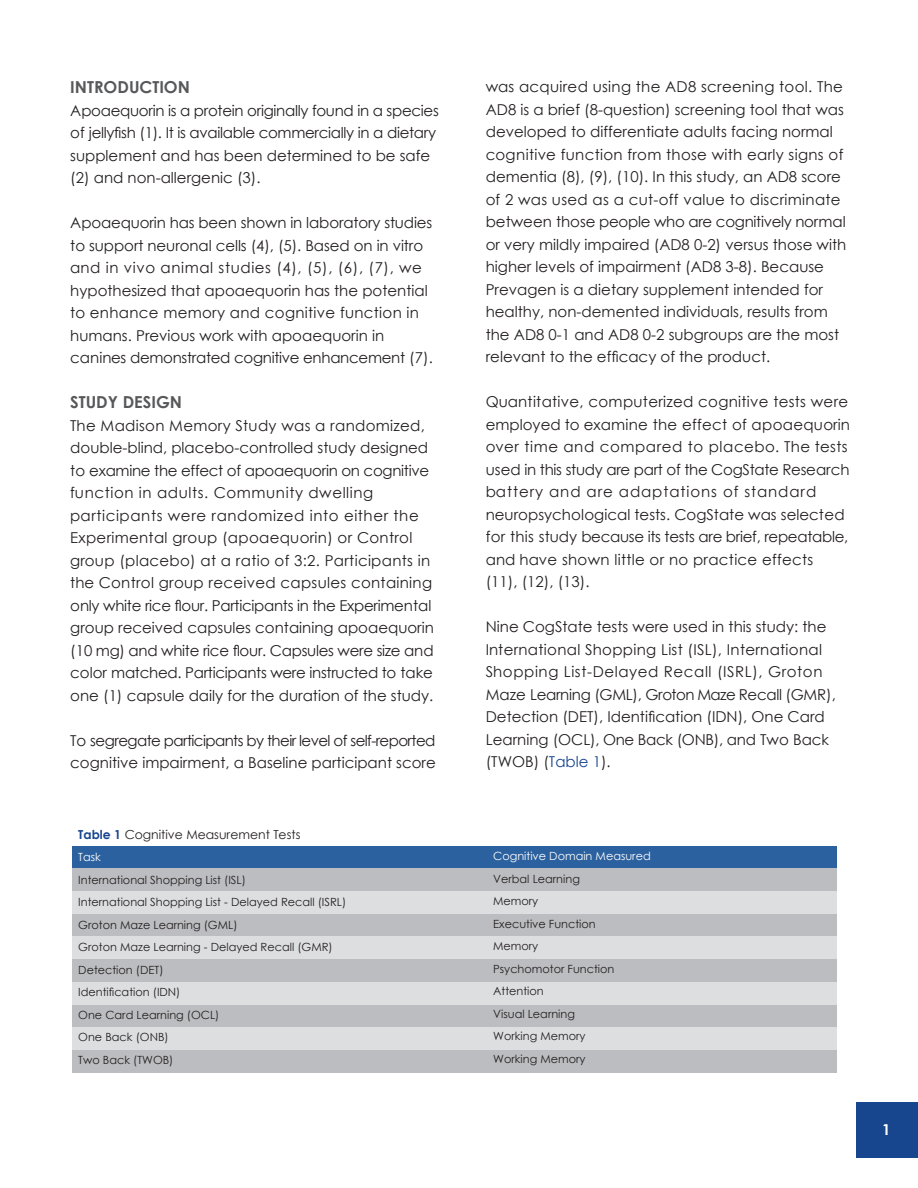
<style>
.page{position:relative;width:918px;height:1188px;background:#fff}
.page>*{position:absolute;margin:0;border:0;box-sizing:border-box;transform-origin:0 0}
.t1{font:700 16.5px "Century Gothic";color:#57585a}
.t2{font:15px/22.5px "Century Gothic";color:#231f20}
.t3{font:15px/22.5px "Century Gothic";letter-spacing:.02em;color:#231f20}
.t4{font:15px/22.5px "Century Gothic";letter-spacing:-.02em;color:#231f20}
.t5{font:700 15px "Century Gothic";color:#fff}
.t6{font:12.45px "Century Gothic";color:#231f20}
.t7{font:11.25px/22.5px "Century Gothic";color:#231f20}
.t8{font:11.25px "Century Gothic";color:#fff}
.s1{font-weight:700;color:#17468e}
.s2{color:#17468e}
</style>
<div class="page">
<div style="left:72px;top:846px;width:765px;height:23px;background:#2c619f"></div>
<div style="left:72px;top:869px;width:765px;height:22px;background:#bcbdc0"></div>
<div style="left:72px;top:959px;width:765px;height:23px;background:#bcbdc0"></div>
<div style="left:72px;top:1004px;width:765px;height:23px;background:#bcbdc0"></div>
<div style="left:72px;top:1050px;width:765px;height:22px;background:#bcbdc0"></div>
<div style="left:72px;top:914px;width:765px;height:22px;background:#bcbdc0"></div>
<div style="left:72px;top:891px;width:765px;height:23px;background:#dddee0"></div>
<div style="left:72px;top:936px;width:765px;height:23px;background:#dddee0"></div>
<div style="left:72px;top:982px;width:765px;height:22px;background:#dddee0"></div>
<div style="left:72px;top:1027px;width:765px;height:23px;background:#dddee0"></div>
<div style="left:857px;top:1103px;width:61px;height:55px;background:#17468e"></div>
<p class="t1" style="left:70px;top:75px;width:121px">INTRODUCTION</p>
<p class="t4" style="left:70px;top:99px;width:370px">Apoaequorin is a protein originally found in a species of jellyfish (1). It is available commercially in a dietary supplement and has been determined to be safe (2) and non-allergenic (3).</p>
<p class="t2" style="left:70px;top:211px;width:364px">Apoaequorin has been shown in laboratory studies to support neuronal cells (4), (5). Based on in vitro and in vivo animal studies (4), (5), (6), (7), we hypothesized that apoaequorin has the potential to enhance memory and cognitive function in humans. Previous work with apoaequorin in canines demonstrated cognitive enhancement (7).</p>
<p class="t1" style="left:70px;top:390px;width:113px">STUDY DESIGN</p>
<p class="t2" style="left:70px;top:414px;width:365px">The Madison Memory Study was a randomized, double-blind, placebo-controlled study designed to examine the effect of apoaequorin on cognitive function in adults. Community dwelling participants were randomized into either the Experimental group (apoaequorin) or Control group (placebo) at a ratio of 3:2. Participants in the Control group received capsules containing only white rice flour. Participants in the Experimental group received capsules containing apoaequorin (10 mg) and white rice flour. Capsules were size and color matched. Participants were instructed to take one (1) capsule daily for the duration of the study.</p>
<p class="t2" style="left:70px;top:729px;width:367px">To segregate participants by their level of self-reported cognitive impairment, a Baseline participant score</p>
<p class="t6" style="left:78px;top:825px;width:224px"><span class="s1">Table 1</span> Cognitive Measurement Tests</p>
<p class="t8" style="left:78px;top:849px;width:24px">Task</p>
<p class="t7" style="left:78px;top:868px;width:270px">International Shopping List (ISL)<br>International Shopping List - Delayed Recall (ISRL)<br>Groton Maze Learning (GML)<br>Groton Maze Learning - Delayed Recall (GMR)<br>Detection (DET)<br>Identification (IDN)<br>One Card Learning (OCL)<br>One Back (ONB)<br>Two Back (TWOB)</p>
<p class="t2" style="left:486px;top:75px;width:362px">was acquired using the AD8 screening tool. The AD8 is a brief (8-question) screening tool that was developed to differentiate adults facing normal cognitive function from those with early signs of dementia (8), (9), (10). In this study, an AD8 score of 2 was used as a cut-off value to discriminate between those people who are cognitively normal or very mildly impaired (AD8 0-2) versus those with higher levels of impairment (AD8 3-8). Because Prevagen is a dietary supplement intended for healthy, non-demented individuals, results from the AD8 0-1 and AD8 0-2 subgroups are the most relevant to the efficacy of the product.</p>
<p class="t3" style="left:486px;top:390px;width:366px">Quantitative, computerized cognitive tests were employed to examine the effect of apoaequorin over time and compared to placebo. The tests used in this study are part of the CogState Research battery and are adaptations of standard neuropsychological tests. CogState was selected for this study because its tests are brief, repeatable, and have shown little or no practice effects<br>(11), (12), (13).</p>
<p class="t2" style="left:486px;top:615px;width:352px">Nine CogState tests were used in this study: the International Shopping List (ISL), International Shopping List-Delayed Recall (ISRL), Groton Maze Learning (GML), Groton Maze Recall (GMR), Detection (DET), Identification (IDN), One Card Learning (OCL), One Back (ONB), and Two Back (TWOB) (<span class="s2">Table 1</span>).</p>
<p class="t8" style="left:493px;top:848px;width:159px">Cognitive Domain Measured</p>
<p class="t7" style="left:493px;top:867px;width:123px">Verbal Learning<br>Memory<br>Executive Function<br>Memory<br>Psychomotor Function<br>Attention<br>Visual Learning<br>Working Memory<br>Working Memory</p>
<p class="t5" style="left:882px;top:1118px;width:10px">1</p>
</div>
